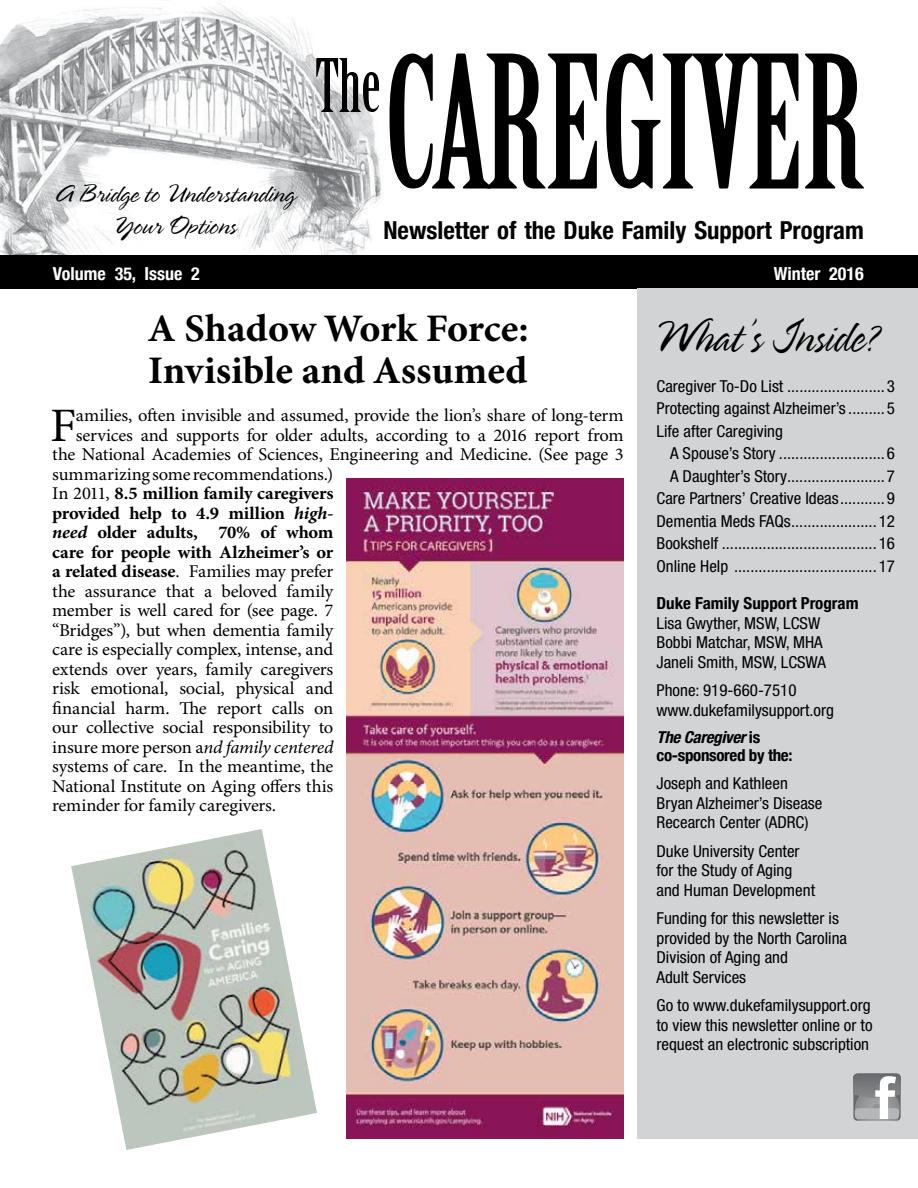
<style>
.page{position:relative;width:918px;height:1188px;background:#fff}
.page>*{position:absolute;margin:0;border:0;box-sizing:border-box;transform-origin:0 0}
.t1{font:180px "Birch Std";letter-spacing:-.01em;color:#000}
.t2{font:72px "Birch Std";color:#000}
.t3{font:300 51px "Spring";color:#000;scale:.9 1}
.t4{font:48px "Minion Pro";color:#000}
.t5{font:700 39px "Minion Pro";letter-spacing:-.005em;color:#000}
.t6{font:300 27.3px "Spring";color:#000}
.t7{font:700 condensed 24.75px "Helvetica Neue";color:#000}
.t8{font:18px "Minion Pro";letter-spacing:-.015em;color:#000}
.t9{font:700 18px "Minion Pro";letter-spacing:-.015em;color:#000}
.t10{font:700 condensed 18px "Helvetica Neue";color:#fff}
.t11{font:condensed 16.5px/19.5px "Helvetica Neue";color:#000}
.t12{font:700 condensed 16.5px/18px "Helvetica Neue";letter-spacing:-.02em;color:#000}
.t13{font:700 condensed 16.5px "Helvetica Neue";color:#000}
.s1{font-style:italic}
.s2{font-weight:400}
.s3{font-weight:700}
</style>
<div class="page">
<img style="left:0;top:3px;width:381px;height:252px">
<div style="left:0;top:255px;width:918px;height:33px;background:#000"></div>
<div style="left:637px;top:288px;width:281px;height:851px;background:#d1d3d4"></div>
<img style="left:347px;top:479px;width:277px;height:659px">
<img style="left:71px;top:829px;width:246px;height:321px">
<svg style="left:853px;top:1074px;width:48px;height:47px"></svg>
<h3 class="t6" style="left:54px;top:180px;width:243px">A Bridge to Understanding</h3>
<h2 class="t2" style="left:315px;top:45px;width:67px">The</h2>
<h1 class="t1" style="left:384px;top:22px;width:481px">CAREGIVER</h1>
<h3 class="t6" style="left:113px;top:212px;width:125px">Your Options</h3>
<h3 class="t7" style="left:383px;top:209px;width:482px">Newsletter of the Duke Family Support Program</h3>
<p class="t10" style="left:53px;top:258px;width:149px">Volume 35, Issue 2</p>
<p class="t10" style="left:774px;top:258px;width:92px">Winter 2016</p>
<h3 class="t5" style="left:148px;top:305px;width:383px">A Shadow Work Force:</h3>
<h3 class="t3" style="left:652px;top:311px;width:253px">What’s Inside?</h3>
<h3 class="t5" style="left:148px;top:347px;width:381px">Invisible and Assumed</h3>
<p class="t11" style="left:657px;top:375px;width:240px;line-height:22.5px;text-align:justify">Caregiver To-Do List ........................3<br>Protecting against Alzheimer’s .........5<br>Life after Caregiving</p>
<p class="t11" style="left:657px;top:442px;width:240px;line-height:22.5px;text-align:right">A Spouse’s Story ..........................6<br>A Daughter’s Story........................7<br>Care Partners’ Creative Ideas...........9<br>Dementia Meds FAQs.....................12<br>Bookshelf ......................................16<br>Online Help ...................................17</p>
<p class="t13" style="left:657px;top:590px;width:204px">Duke Family Support Program</p>
<p class="t11" style="left:657px;top:613px;width:171px">Lisa Gwyther, MSW, LCSW<br>Bobbi Matchar, MSW, MHA<br>Janeli Smith, MSW, LCSWA</p>
<p class="t11" style="left:657px;top:681px;width:179px">Phone: 919-660-7510 www.dukefamilysupport.org</p>
<p class="t12" style="left:657px;top:727px;width:137px"><span class="s1">The Caregiver</span> is co-sponsored by the:</p>
<p class="t11" style="left:657px;top:774px;width:167px">Joseph and Kathleen<br>Bryan Alzheimer’s Disease<br>Recearch Center (ADRC)</p>
<p class="t11" style="left:657px;top:841px;width:160px">Duke University Center for the Study of Aging and Human Development</p>
<p class="t11" style="left:657px;top:909px;width:192px">Funding for this newsletter is provided by the North Carolina<br>Division of Aging and<br>Adult Services</p>
<p class="t11" style="left:657px;top:996px;width:218px;text-align:justify">Go to www.dukefamilysupport.org to view this newsletter online or to request an electronic subscription</p>
<h3 class="t4" style="left:50px;top:397px;width:28px">F</h3>
<p class="t8" style="left:76px;top:405px;width:549px">amilies, often invisible and assumed, provide the lion’s share of long-term</p>
<p class="t8" style="left:76px;top:424px;width:549px">services and supports for older adults, according to a 2016 report from</p>
<p class="t8" style="left:52px;top:444px;width:573px">the National Academies of Sciences, Engineering and Medicine. (See page 3</p>
<p class="t8" style="left:52px;top:463px;width:283px">summarizing some recommendations.)</p>
<p class="t9" style="left:52px;top:483px;width:283px"><span class="s2">In 2011,</span> 8.5 million family caregivers</p>
<p class="t9" style="left:52px;top:502px;width:283px">provided help to 4.9 million <span class="s1">high-</span></p>
<p class="t9" style="left:52px;top:522px;width:283px"><span class="s1">need</span> older adults, 70% of whom</p>
<p class="t9" style="left:52px;top:541px;width:283px">care for people with Alzheimer’s or</p>
<p class="t8" style="left:52px;top:561px;width:283px"><span class="s3">a related disease</span>. Families may prefer</p>
<p class="t8" style="left:52px;top:580px;width:283px">the assurance that a beloved family</p>
<p class="t8" style="left:52px;top:600px;width:283px">member is well cared for (see page. 7</p>
<p class="t8" style="left:52px;top:619px;width:283px">“Bridges”), but when dementia family</p>
<p class="t8" style="left:52px;top:639px;width:283px">care is especially complex, intense, and</p>
<p class="t8" style="left:52px;top:658px;width:283px">extends over years, family caregivers</p>
<p class="t8" style="left:52px;top:678px;width:283px">risk emotional, social, physical and</p>
<p class="t8" style="left:52px;top:697px;width:283px">financial harm. The report calls on</p>
<p class="t8" style="left:52px;top:717px;width:283px">our collective social responsibility to</p>
<p class="t8" style="left:52px;top:736px;width:283px">insure more person a<span class="s1">nd family centered</span></p>
<p class="t8" style="left:52px;top:756px;width:283px">systems of care. In the meantime, the</p>
<p class="t8" style="left:52px;top:775px;width:283px">National Institute on Aging offers this</p>
<p class="t8" style="left:52px;top:795px;width:225px">reminder for family caregivers.</p>
</div>
